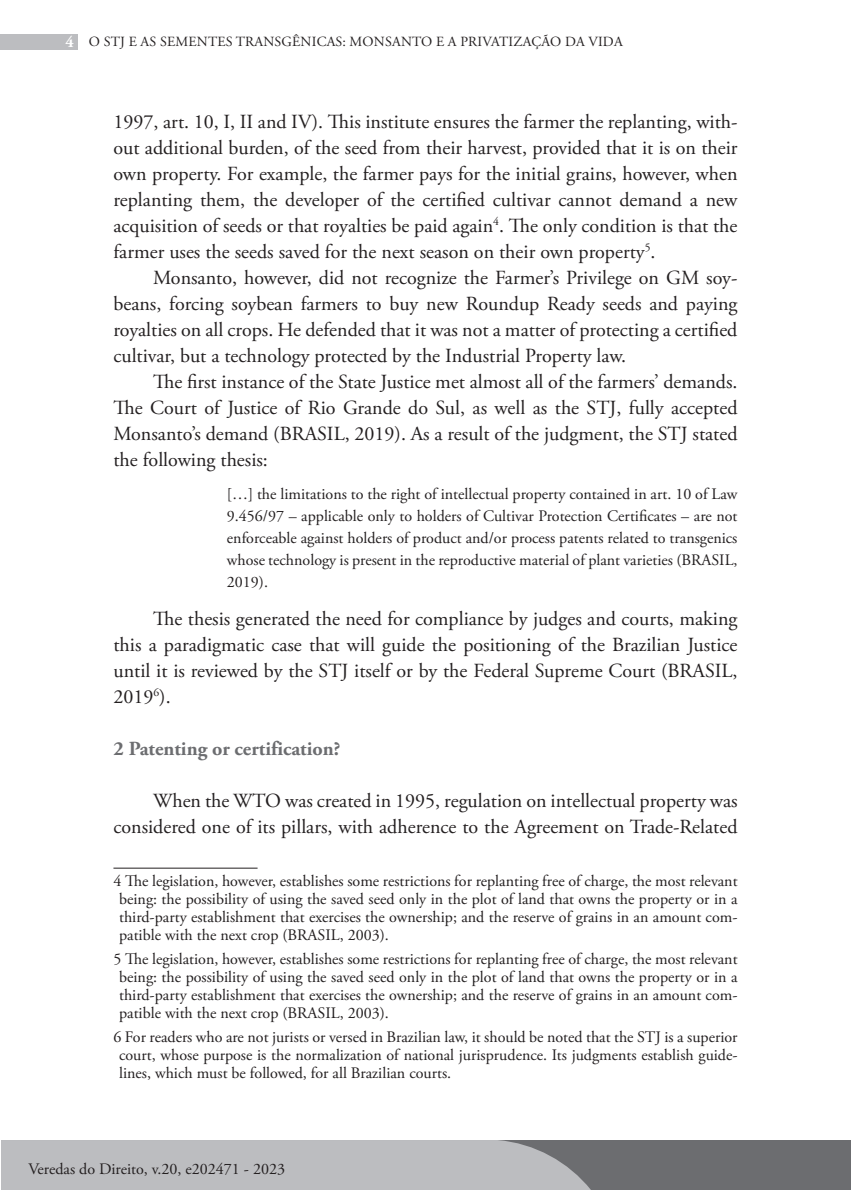
<style>
.page{position:relative;width:851px;height:1191px;background:#fff}
.page>*{position:absolute;margin:0;border:0;box-sizing:border-box;transform-origin:0 0}
.t1{font:20px/26px "Adobe Garamond Pro";color:#231f20;text-align:justify}
.t2{font:700 20px "Adobe Garamond Pro";color:#6c6d70}
.t3{font:16px/18px "Adobe Garamond Pro";color:#231f20;text-align:justify}
.t4{font:14px "Adobe Garamond Pro";letter-spacing:.015em;color:#231f20}
.s1{font-weight:700;font-size:16px;color:#fff}
</style>
<div class="page">
<div style="left:1px;top:1140px;width:849px;height:50px;background:#6c6d70"></div>
<div style="left:0;top:34px;width:77px;height:16px;background:#bcbdc0"></div>
<div style="left:1px;top:1140px;width:590px;height:50px;background:#bcbdc0"></div>
<hr style="left:113px;top:867px;width:144px;height:1px;background:#231f20">
<p class="t4" style="left:65px;top:34px;width:558px"><span class="s1">4</span> O STJ E AS SEMENTES TRANSGÊNICAS: MONSANTO E A PRIVATIZAÇÃO DA VIDA</p>
<p class="t1" style="left:113px;top:109px;width:625px">1997, art. 10, I, II and IV). This institute ensures the farmer the replanting, with&shy;out additional burden, of the seed from their harvest, provided that it is on their own property. For example, the farmer pays for the initial grains, however, when replanting them, the developer of the certified cultivar cannot demand a new acquisition of seeds or that royalties be paid again<sup>4</sup>. The only condition is that the farmer uses the seeds saved for the next season on their own property<sup>5</sup>.</p>
<p class="t1" style="left:113px;top:265px;width:625px;text-indent:40px">Monsanto, however, did not recognize the Farmer’s Privilege on GM soy&shy;beans, forcing soybean farmers to buy new Roundup Ready seeds and paying royalties on all crops. He defended that it was not a matter of protecting a certified cultivar, but a technology protected by the Industrial Property law.</p>
<p class="t1" style="left:113px;top:369px;width:625px;text-indent:40px">The first instance of the State Justice met almost all of the farmers’ demands.<br>The Court of Justice of Rio Grande do Sul, as well as the STJ, fully accepted Monsanto’s demand (BRASIL, 2019). As a result of the judgment, the STJ stated the following thesis:</p>
<p class="t3" style="left:227px;top:484px;width:512px;line-height:22px">[…] the limitations to the right of intellectual property contained in art. 10 of Law 9.456/97 – applicable only to holders of Cultivar Protection Certificates – are not enforceable against holders of product and/or process patents related to transgenics whose technology is present in the reproductive material of plant varieties (BRASIL, 2019).</p>
<p class="t1" style="left:113px;top:606px;width:625px;text-indent:40px">The thesis generated the need for compliance by judges and courts, making this a paradigmatic case that will guide the positioning of the Brazilian Justice until it is reviewed by the STJ itself or by the Federal Supreme Court (BRASIL, 2019<sup>6</sup>).</p>
<p class="t2" style="left:113px;top:737px;width:228px">2 Patenting or certification?</p>
<p class="t1" style="left:113px;top:788px;width:625px;text-align:right">When the WTO was created in 1995, regulation on intellectual property was considered one of its pillars, with adherence to the Agreement on Trade-Related</p>
<p class="t3" style="left:119px;top:872px;width:620px;text-indent:-6px">4 The legislation, however, establishes some restrictions for replanting free of charge, the most relevant being: the possibility of using the saved seed only in the plot of land that owns the property or in a third-party establishment that exercises the ownership; and the reserve of grains in an amount com&shy;patible with the next crop (BRASIL, 2003).</p>
<p class="t3" style="left:119px;top:950px;width:620px;text-indent:-6px">5 The legislation, however, establishes some restrictions for replanting free of charge, the most relevant being: the possibility of using the saved seed only in the plot of land that owns the property or in a third-party establishment that exercises the ownership; and the reserve of grains in an amount com&shy;patible with the next crop (BRASIL, 2003).</p>
<p class="t3" style="left:119px;top:1028px;width:620px;text-indent:-6px">6 For readers who are not jurists or versed in Brazilian law, it should be noted that the STJ is a superior court, whose purpose is the normalization of national jurisprudence. Its judgments establish guide&shy;lines, which must be followed, for all Brazilian courts.</p>
<p class="t3" style="left:28px;top:1160px;width:258px">Veredas do Direito, v.20, e202471 - 2023</p>
</div>
